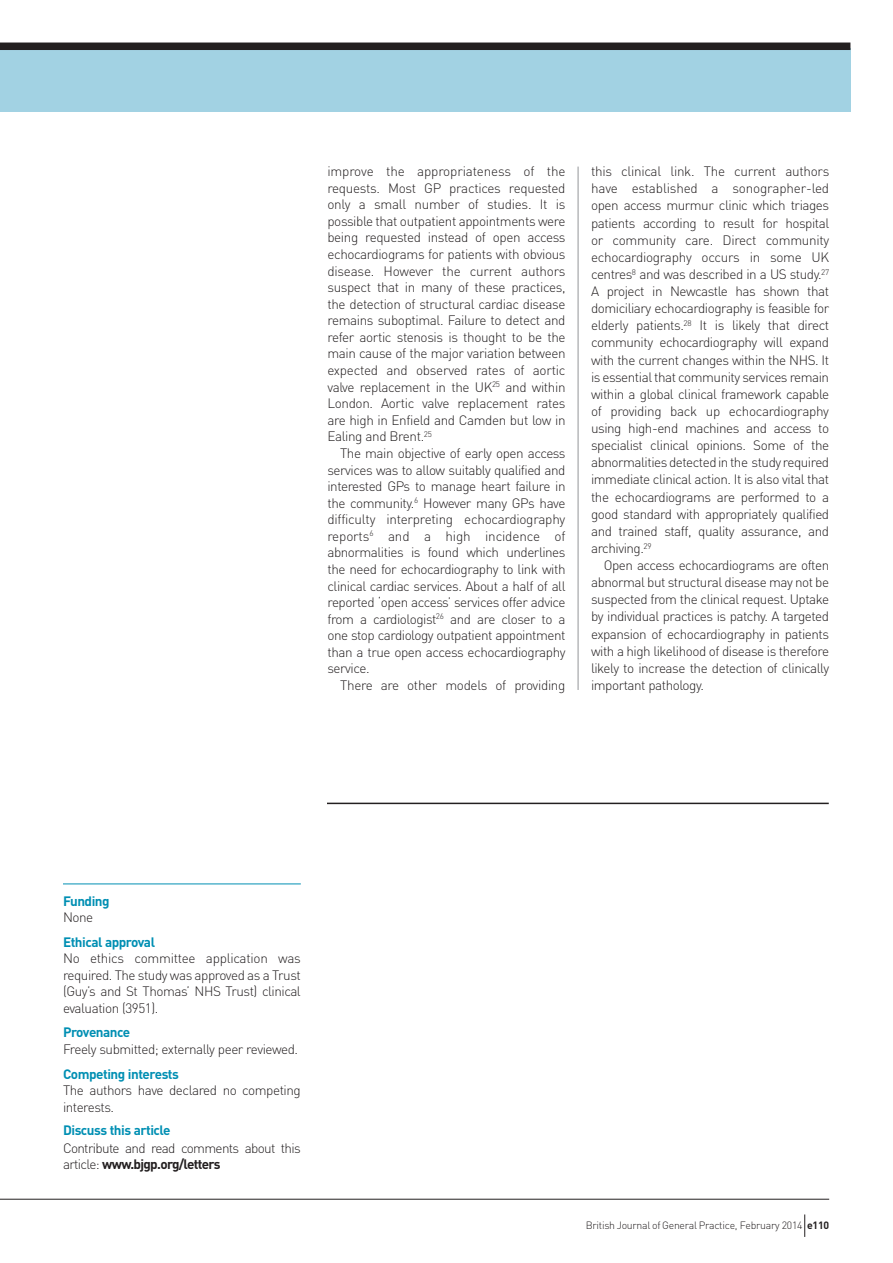
<style>
.page{position:relative;width:893px;height:1263px;background:#fff}
.page>*{position:absolute;margin:0;border:0;box-sizing:border-box;transform-origin:0 0}
.t1{font:300 13.5px/16.5px "DIN";letter-spacing:-.035em;color:#231f20;text-align:justify}
.t2{font:700 13.5px "DIN";letter-spacing:-.035em;color:#008fb3}
.t3{font:300 10.5px "DIN";letter-spacing:-.025em;color:#231f20}
.s1{font-weight:700}
</style>
<div class="page">
<div style="left:0;top:48px;width:850px;height:64px;background:#a2d2e3"></div>
<div style="left:0;top:43px;width:850px;height:7px;background:#231f20"></div>
<hr style="left:0;top:1199px;width:829px;height:1px;background:#231f20">
<svg style="left:804px;top:1214px;width:1px;height:23px"></svg>
<hr style="left:63px;top:883px;width:238px;height:1px;background:#008fb3">
<hr style="left:578px;top:167px;width:1px;height:523px;background:#939598">
<hr style="left:327px;top:803px;width:502px;height:1px;background:#231f20">
<p class="t1" style="left:327px;top:163px;width:240px">improve the appropriateness of the requests. Most GP practices requested only a small number of studies. It is possible that outpatient appointments were being requested instead of open access echocardiograms for patients with obvious disease. However the current authors suspect that in many of these practices, the detection of structural cardiac disease remains suboptimal. Failure to detect and refer aortic stenosis is thought to be the main cause of the major variation between expected and observed rates of aortic valve replacement in the UK<sup>25</sup> and within London. Aortic valve replacement rates are high in Enfield and Camden but low in Ealing and Brent.<sup>25</sup></p>
<p class="t1" style="left:327px;top:445px;width:240px;text-indent:13px">The main objective of early open access services was to allow suitably qualified and interested GPs to manage heart failure in the community.<sup>6</sup> However many GPs have difficulty interpreting echocardiography reports<sup>6</sup> and a high incidence of abnormalities is found which underlines the need for echocardiography to link with clinical cardiac services. About a half of all reported ‘open access’ services offer advice from a cardiologist<sup>26</sup> and are closer to a one stop cardiology outpatient appointment than a true open access echocardiography service.</p>
<p class="t1" style="left:340px;top:677px;width:227px">There are other models of providing</p>
<p class="t1" style="left:591px;top:163px;width:240px;line-height:17.1px">this clinical link. The current authors have established a sonographer-led open access murmur clinic which triages patients according to result for hospital or community care. Direct community echocardiography occurs in some UK centres<sup>8</sup> and was described in a US study.<sup>27<br></sup>A project in Newcastle has shown that domiciliary echocardiography is feasible for elderly patients.<sup>28</sup> It is likely that direct community echocardiography will expand with the current changes within the NHS. It is essential that community services remain within a global clinical framework capable of providing back up echocardiography using high-end machines and access to specialist clinical opinions. Some of the abnormalities detected in the study required immediate clinical action. It is also vital that the echocardiograms are performed to a good standard with appropriately qualified and trained staff, quality assurance, and archiving.<sup>29</sup></p>
<p class="t1" style="left:591px;top:556px;width:240px;line-height:17.1px;text-indent:13px">Open access echocardiograms are often abnormal but structural disease may not be suspected from the clinical request. Uptake by individual practices is patchy. A targeted expansion of echocardiography in patients with a high likelihood of disease is therefore likely to increase the detection of clinically important pathology.</p>
<p class="t2" style="left:63px;top:892px;width:48px">Funding</p>
<p class="t1" style="left:63px;top:909px;width:32px">None</p>
<p class="t2" style="left:63px;top:933px;width:94px">Ethical approval</p>
<p class="t1" style="left:63px;top:950px;width:239px">No ethics committee application was required. The study was approved as a Trust (Guy’s and St Thomas’ NHS Trust) clinical evaluation (3951).</p>
<p class="t2" style="left:63px;top:1024px;width:69px">Provenance</p>
<p class="t1" style="left:63px;top:1041px;width:237px">Freely submitted; externally peer reviewed.</p>
<p class="t2" style="left:63px;top:1065px;width:117px">Competing interests</p>
<p class="t1" style="left:63px;top:1082px;width:239px">The authors have declared no competing interests.</p>
<p class="t2" style="left:63px;top:1121px;width:109px">Discuss this article</p>
<p class="t1" style="left:63px;top:1140px;width:239px">Contribute and read comments about this article: <span class="s1">www.bjgp.org/letters</span></p>
<p class="t3" style="left:586px;top:1219px;width:245px">British Journal of General Practice, February 2014 <span class="s1">e110</span></p>
</div>
